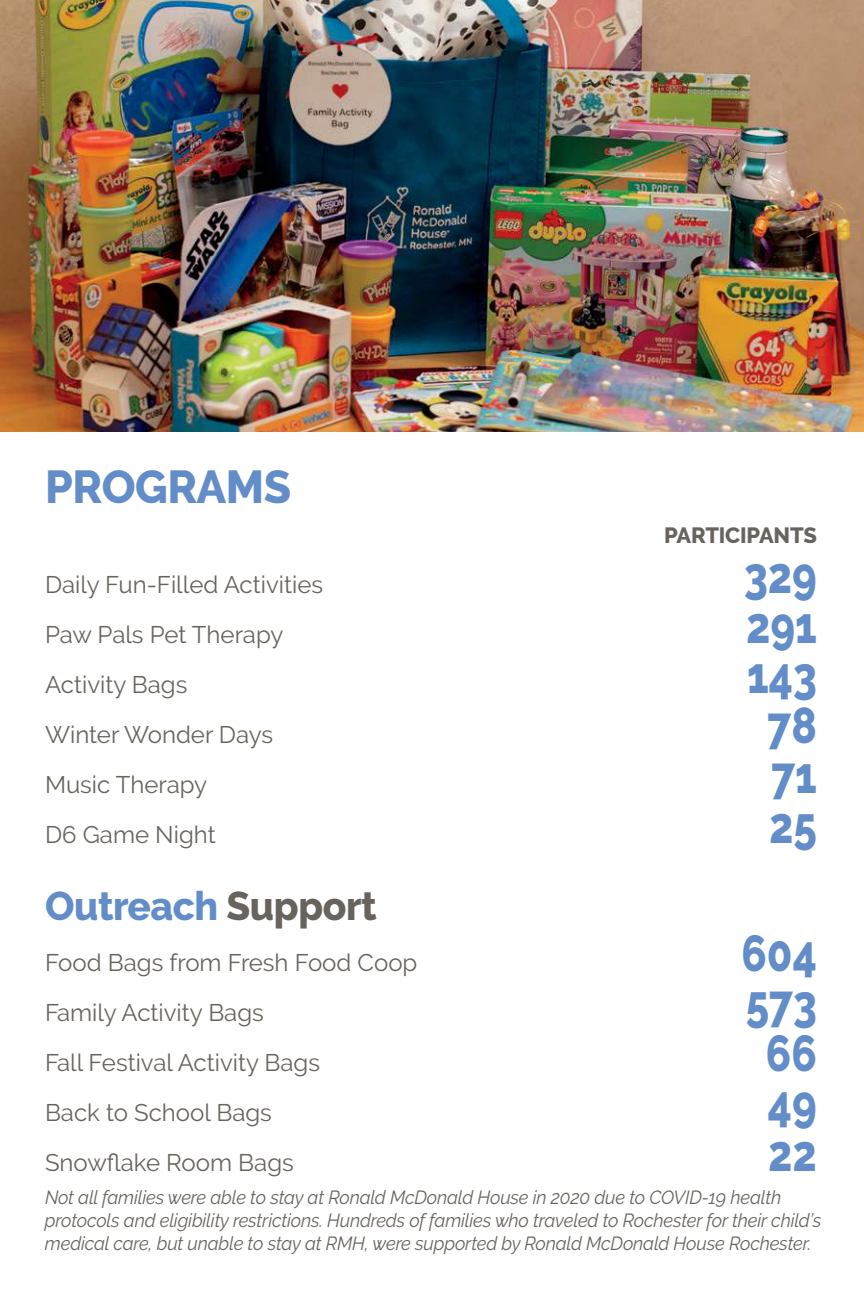
<style>
.page{position:relative;width:864px;height:1296px;background:#fff}
.page>*{position:absolute;margin:0;border:0;box-sizing:border-box;transform-origin:0 0}
.t1{font:800 50.4px "Raleway";color:#628dc9;scale:.83 1}
.t2{font:800 46px "Raleway";letter-spacing:-.01em;color:#628dc9}
.t3{font:800 40px "Raleway";letter-spacing:-.01em;color:#628dc9}
.t4{font:24px "Raleway";color:#68645d}
.t5{font:800 22px "Raleway";letter-spacing:-.01em;color:#68645d}
.t6{font:italic 19px/23px "Raleway";letter-spacing:-.01em;color:#68645d;scale:.96 1}
.s1{color:#68645d}
</style>
<div class="page">
<img style="left:0;top:0;width:864px;height:432px">
<h2 class="t2" style="left:45px;top:466px;width:248px">PROGRAMS</h2>
<p class="t5" style="left:664px;top:525px;width:154px">PARTICIPANTS</p>
<p class="t4" style="left:45px;top:573px;width:280px">Daily Fun-Filled Activities</p>
<h1 class="t1" style="left:744px;top:552px;width:89px">329</h1>
<p class="t4" style="left:45px;top:623px;width:240px">Paw Pals Pet Therapy</p>
<h1 class="t1" style="left:746px;top:602px;width:87px">291</h1>
<p class="t4" style="left:45px;top:673px;width:144px">Activity Bags</p>
<h1 class="t1" style="left:747px;top:652px;width:86px">143</h1>
<p class="t4" style="left:45px;top:723px;width:230px">Winter Wonder Days</p>
<h1 class="t1" style="left:767px;top:702px;width:61px">78</h1>
<p class="t4" style="left:45px;top:773px;width:164px">Music Therapy</p>
<h1 class="t1" style="left:771px;top:752px;width:57px">71</h1>
<p class="t4" style="left:45px;top:823px;width:172px">D6 Game Night</p>
<h1 class="t1" style="left:769px;top:802px;width:59px">25</h1>
<h3 class="t3" style="left:45px;top:887px;width:333px">Outreach <span class="s1">Support</span></h3>
<p class="t4" style="left:45px;top:952px;width:374px">Food Bags from Fresh Food Coop</p>
<h1 class="t1" style="left:741px;top:930px;width:93px">604</h1>
<p class="t4" style="left:45px;top:1002px;width:220px">Family Activity Bags</p>
<h1 class="t1" style="left:746px;top:980px;width:87px">573</h1>
<p class="t4" style="left:45px;top:1052px;width:277px">Fall Festival Activity Bags</p>
<h1 class="t1" style="left:766px;top:1030px;width:63px">66</h1>
<p class="t4" style="left:45px;top:1102px;width:228px">Back to School Bags</p>
<h1 class="t1" style="left:768px;top:1080px;width:61px">49</h1>
<p class="t4" style="left:45px;top:1149px;width:250px">Snow昀氀ake Room Bags</p>
<h1 class="t1" style="left:768px;top:1130px;width:60px">22</h1>
<p class="t6" style="left:45px;top:1187px;width:810px">Not all families were able to stay at Ronald McDonald House in 2020 due to COVID-19 health protocols and eligibility restrictions. Hundreds of families who traveled to Rochester for their child’s medical care, but unable to stay at RMH, were supported by Ronald McDonald House Rochester.</p>
</div>
